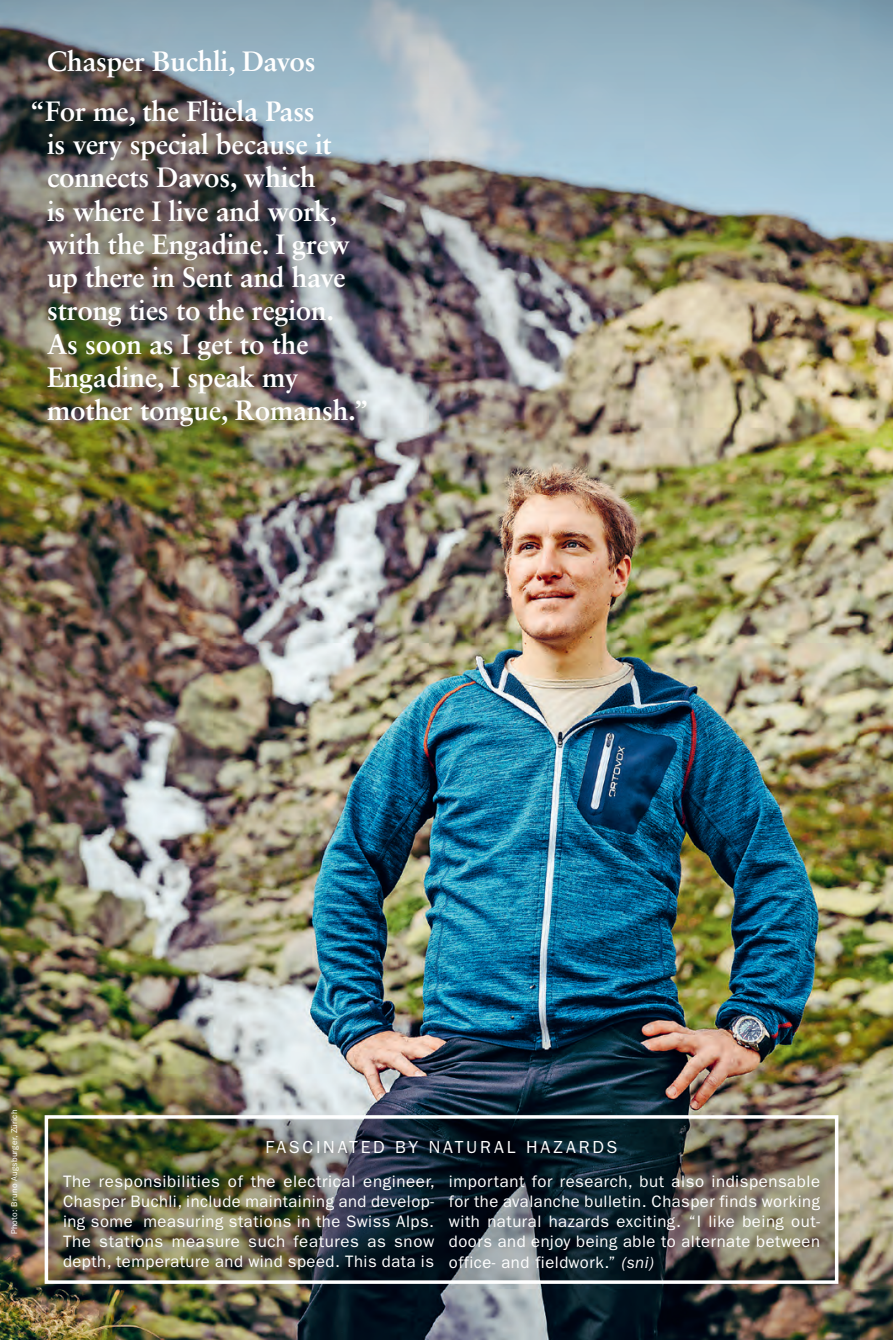
<style>
.page{position:relative;width:893px;height:1340px;background:#fff}
.page>*{position:absolute;margin:0;border:0;box-sizing:border-box;transform-origin:0 0}
.t1{font:700 28px/33.2px "Sabon LT Std";letter-spacing:-.01em;color:#fff;text-align:right}
.t2{font:17.5px "ITC Franklin Gothic Std";letter-spacing:.155em;color:#fff}
.t3{font:16.62px/20.1px "ITC Franklin Gothic Std";letter-spacing:.03em;color:#fff;text-align:justify}
.t4{font:8.4px "ITC Franklin Gothic Std";letter-spacing:.02em;color:#fff}
.s1{font-style:italic}
</style>
<div class="page">
<img style="left:0;top:599px;width:893px;height:740px">
<img style="left:0;top:0;width:893px;height:599px">
<img style="left:50px;top:1120px;width:783px;height:158px">
<div style="left:45px;top:1115px;width:793px;height:168px;border:4px solid #fff"></div>
<h1 class="t1" style="left:30px;top:36px;width:287px;line-height:49.9px">Chasper Buchli, Davos “For me, the Flüela Pass</h1>
<h1 class="t1" style="left:47px;top:127px;width:323px;text-align:left">is very special because it connects Davos, which<br>is where I live and work, with the Engadine. I grew up there in Sent and have strong ties to the region.<br>As soon as I get to the<br>Engadine, I speak my mother tongue, Romansh.”</h1>
<p class="t4" style="left:9px;top:1234px;width:126px;rotate:-90deg">Photo: Bruno Augsburger, Zürich</p>
<p class="t2" style="left:266px;top:1137px;width:353px">FASCINATED BY NATURAL HAZARDS</p>
<p class="t3" style="left:63px;top:1171px;width:374px">The responsibilities of the electrical engineer, Chasper Buchli, include maintaining and develop&shy;ing some measuring stations in the Swiss Alps.<br>The stations measure such features as snow depth, temperature and wind speed. This data is</p>
<p class="t3" style="left:449px;top:1171px;width:373px">important for research, but also indispensable for the avalanche bulletin. Chasper finds working with natural hazards exciting. “I like being out&shy;doors and enjoy being able to alternate between office- and fieldwork.” <span class="s1">(sni)</span></p>
</div>
